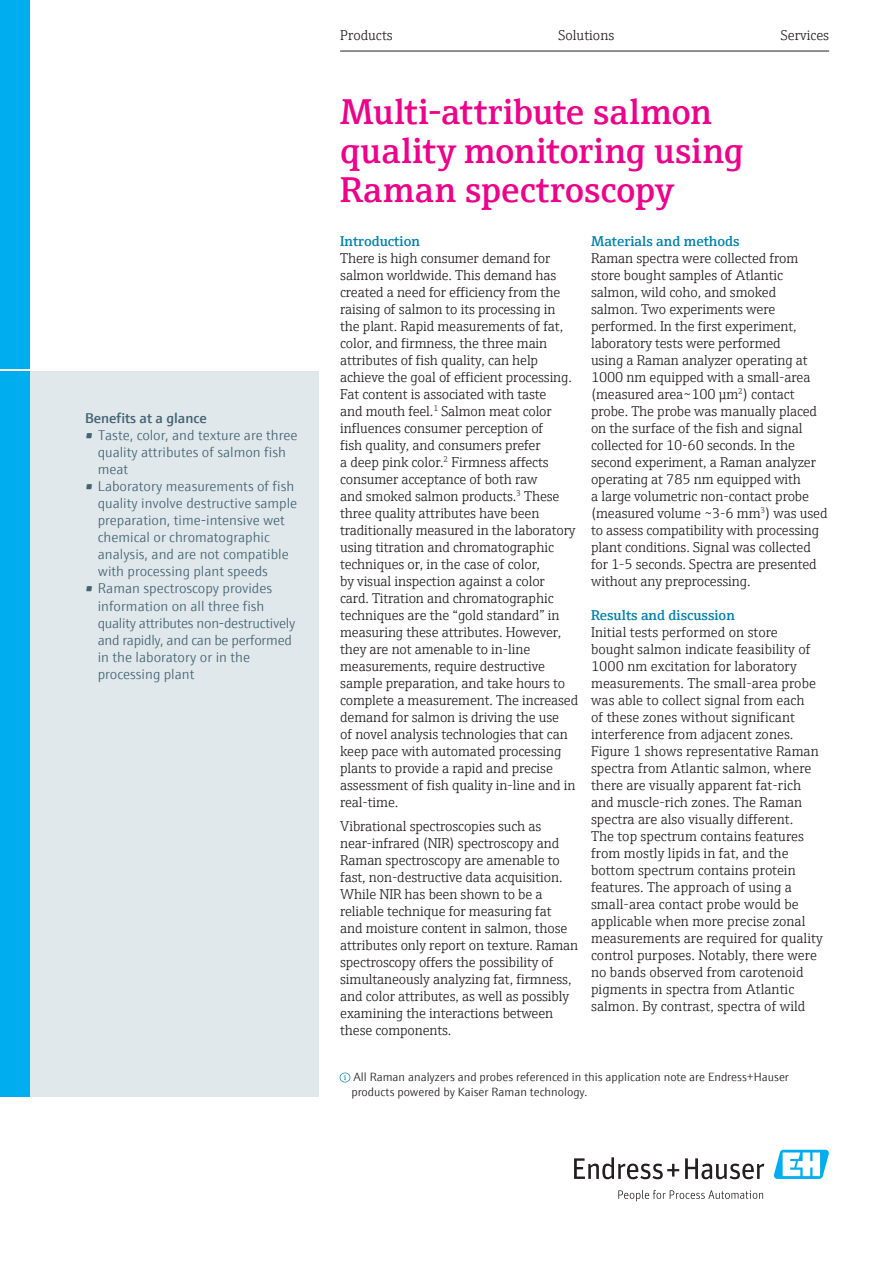
<style>
.page{position:relative;width:893px;height:1263px;background:#fff}
.page>*{position:absolute;margin:0;border:0;box-sizing:border-box;transform-origin:0 0}
.Title_Headline{font:600 36px/39px "E+H Serif";letter-spacing:.005em;color:#ed028c}
.Copy_Default{font:300 14.25px/17px "E+H Serif";letter-spacing:-.01em;color:#231f20}
.t1{font:300 14.25px/17px "E+H Sans";color:#446472}
.Copy_Accent__Strg_Sh{font:600 14.25px "E+H Serif";color:#0081ad}
.Title_Topline{font:300 14.25px "E+H Serif";color:#231f20}
.Infobox_Accent__Strg{font:600 14.25px "E+H Sans";color:#446472}
.Copyright{font:300 12px/15px "E+H Sans";color:#231f20}
</style>
<div class="page">
<hr style="left:340px;top:51px;width:489px;height:1px;background:#231f20">
<div style="left:0;top:0;width:30px;height:369px;background:#00aeef"></div>
<div style="left:30px;top:371px;width:289px;height:725px;background:#e0e8ec"></div>
<div style="left:0;top:371px;width:30px;height:725px;background:#00aeef"></div>
<svg style="left:574px;top:1157px;width:105px;height:22px"></svg>
<svg style="left:685px;top:1158px;width:79px;height:21px"></svg>
<svg style="left:618px;top:1190px;width:145px;height:11px"></svg>
<svg style="left:773px;top:1150px;width:56px;height:29px"></svg>
<svg style="left:340px;top:1072px;width:10px;height:11px"></svg>
<p class="Infobox_Accent__Strg" style="left:85px;top:407px;width:123px">Benefits at a glance</p>
<p class="t1" style="left:98px;top:426px;width:201px;text-indent:-13px">• Taste, color, and texture are three quality attributes of salmon fish meat</p>
<p class="t1" style="left:98px;top:477px;width:201px;text-indent:-13px">• Laboratory measurements of fish quality involve destructive sample preparation, time-intensive wet chemical or chromatographic analysis, and are not compatible with processing plant speeds</p>
<p class="t1" style="left:98px;top:579px;width:199px;text-indent:-13px">• Raman spectroscopy provides information on all three fish quality attributes non-destructively and rapidly, and can be performed in the laboratory or in the processing plant</p>
<p class="Title_Topline" style="left:340px;top:24px;width:54px">Products</p>
<p class="Title_Topline" style="left:558px;top:24px;width:57px">Solutions</p>
<p class="Title_Topline" style="left:781px;top:24px;width:50px">Services</p>
<p class="Title_Headline" style="left:340px;top:89px;width:405px">Multi-attribute salmon quality monitoring using<br>Raman spectroscopy</p>
<p class="Copy_Accent__Strg_Sh" style="left:340px;top:230px;width:81px">Introduction</p>
<p class="Copy_Default" style="left:340px;top:249px;width:240px">There is high consumer demand for salmon worldwide. This demand has created a need for efficiency from the raising of salmon to its processing in the plant. Rapid measurements of fat, color, and firmness, the three main attributes of fish quality, can help achieve the goal of efficient processing.<br>Fat content is associated with taste<br>and mouth feel.<sup>1</sup> Salmon meat color influences consumer perception of<br>fish quality, and consumers prefer<br>a deep pink color.<sup>2</sup> Firmness affects consumer acceptance of both raw<br>and smoked salmon products.<sup>3</sup> These three quality attributes have been traditionally measured in the laboratory using titration and chromatographic techniques or, in the case of color,<br>by visual inspection against a color<br>card. Titration and chromatographic techniques are the “gold standard” in measuring these attributes. However, they are not amenable to in-line measurements, require destructive sample preparation, and take hours to complete a measurement. The increased demand for salmon is driving the use<br>of novel analysis technologies that can keep pace with automated processing plants to provide a rapid and precise assessment of fish quality in-line and in real-time.</p>
<p class="Copy_Default" style="left:340px;top:817px;width:240px">Vibrational spectroscopies such as near-infrared (NIR) spectroscopy and Raman spectroscopy are amenable to fast, non-destructive data acquisition.<br>While NIR has been shown to be a reliable technique for measuring fat<br>and moisture content in salmon, those attributes only report on texture. Raman spectroscopy offers the possibility of simultaneously analyzing fat, firmness, and color attributes, as well as possibly examining the interactions between these components.</p>
<p class="Copy_Accent__Strg_Sh" style="left:591px;top:230px;width:150px">Materials and methods</p>
<p class="Copy_Default" style="left:591px;top:249px;width:238px">Raman spectra were collected from store bought samples of Atlantic salmon, wild coho, and smoked<br>salmon. Two experiments were performed. In the first experiment, laboratory tests were performed<br>using a Raman analyzer operating at 1000 nm equipped with a small-area (measured area~100 μm<sup>2</sup>) contact probe. The probe was manually placed on the surface of the fish and signal collected for 10-60 seconds. In the second experiment, a Raman analyzer operating at 785 nm equipped with<br>a large volumetric non-contact probe (measured volume ~3-6 mm<sup>3</sup>) was used to assess compatibility with processing plant conditions. Signal was collected for 1-5 seconds. Spectra are presented without any preprocessing.</p>
<p class="Copy_Accent__Strg_Sh" style="left:591px;top:604px;width:145px">Results and discussion</p>
<p class="Copy_Default" style="left:591px;top:623px;width:233px">Initial tests performed on store bought salmon indicate feasibility of 1000 nm excitation for laboratory measurements. The small-area probe was able to collect signal from each<br>of these zones without significant interference from adjacent zones.<br>Figure 1 shows representative Raman spectra from Atlantic salmon, where there are visually apparent fat-rich and muscle-rich zones. The Raman spectra are also visually different.<br>The top spectrum contains features from mostly lipids in fat, and the bottom spectrum contains protein features. The approach of using a small-area contact probe would be applicable when more precise zonal measurements are required for quality control purposes. Notably, there were no bands observed from carotenoid pigments in spectra from Atlantic salmon. By contrast, spectra of wild</p>
<p class="Copyright" style="left:351px;top:1068px;width:439px">All Raman analyzers and probes referenced in this application note are Endress+Hauser products powered by Kaiser Raman technology.</p>
</div>
